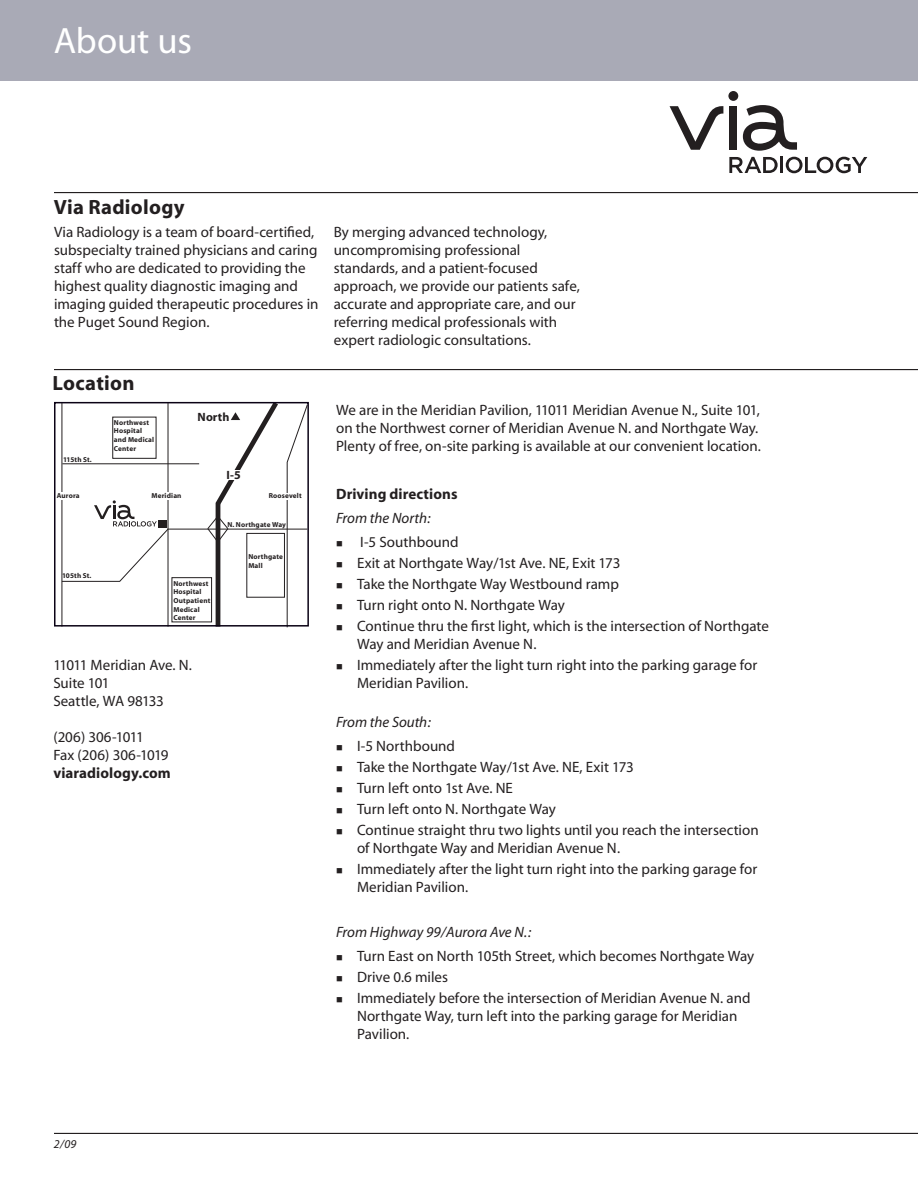
<style>
.page{position:relative;width:918px;height:1188px;background:#fff}
.page>*{position:absolute;margin:0;border:0;box-sizing:border-box;transform-origin:0 0}
.t1{font:36.75px "Myriad";letter-spacing:-.005em;color:#fff}
.t2{font:700 20.7px "Myriad";letter-spacing:.015em;color:#231f20}
.t3{font:15px/18px "Myriad";color:#231f20}
.t4{font:italic 15px "Myriad";letter-spacing:-.005em;color:#231f20}
.t5{font:700 15px "Myriad";letter-spacing:.005em;color:#231f20}
.t6{font:700 12px "Myriad";letter-spacing:.01em;color:#231f20}
.t7{font:italic 12px "Myriad";color:#231f20}
.t8{font:700 7.2px/8.7px "Myriad";letter-spacing:.02em;color:#231f20}
</style>
<div class="page">
<div style="left:0;top:0;width:918px;height:81px;background:#a9aab6"></div>
<svg style="left:743px;top:105px;width:54px;height:46px"></svg>
<svg style="left:729px;top:157px;width:49px;height:16px"></svg>
<hr style="left:780px;top:157px;width:3px;height:16px;background:#231f20">
<svg style="left:786px;top:157px;width:81px;height:16px"></svg>
<div style="left:729px;top:106px;width:8px;height:44px;background:#231f20"></div>
<div style="left:728px;top:91px;width:10px;height:10px;background:#231f20;border-radius:50%"></div>
<svg style="left:670px;top:106px;width:53px;height:44px"></svg>
<hr style="left:54px;top:1133px;width:864px;height:1px;background:#231f20">
<svg style="left:61px;top:401px;width:247px;height:227px"></svg>
<hr style="left:54px;top:192px;width:864px;height:1px;background:#231f20">
<hr style="left:54px;top:369px;width:864px;height:1px;background:#231f20">
<div style="left:54px;top:402px;width:255px;height:225px;border:2px solid #0a0215"></div>
<p class="t1" style="left:54px;top:23px;width:140px">About us</p>
<p class="t2" style="left:54px;top:197px;width:133px">Via Radiology</p>
<p class="t3" style="left:54px;top:224px;width:266px">Via Radiology is a team of board-certified, subspecialty trained physicians and caring staff who are dedicated to providing the highest quality diagnostic imaging and imaging guided therapeutic procedures in the Puget Sound Region.</p>
<p class="t3" style="left:334px;top:224px;width:248px">By merging advanced technology, uncompromising professional standards, and a patient-focused approach, we provide our patients safe, accurate and appropriate care, and our referring medical professionals with expert radiologic consultations.</p>
<p class="t2" style="left:52px;top:373px;width:84px">Location</p>
<p class="t8" style="left:63px;top:455px;width:30px">115th St.</p>
<p class="t8" style="left:57px;top:492px;width:25px">Aurora</p>
<p class="t8" style="left:62px;top:572px;width:31px">105th St.</p>
<p class="t8" style="left:114px;top:418px;width:42px">Northwest<br>Hospital and Medical<br>Center</p>
<p class="t8" style="left:151px;top:492px;width:32px">Meridian</p>
<p class="t6" style="left:198px;top:411px;width:33px">North</p>
<p class="t6" style="left:227px;top:469px;width:16px">I-5</p>
<p class="t8" style="left:269px;top:491px;width:34px">Roosevelt</p>
<p class="t8" style="left:227px;top:521px;width:60px">N. Northgate Way</p>
<p class="t8" style="left:248px;top:553px;width:36px">Northgate</p>
<p class="t8" style="left:248px;top:561px;width:16px">Mall</p>
<p class="t8" style="left:173px;top:579px;width:38px">Northwest<br>Hospital<br>Outpatient</p>
<p class="t8" style="left:173px;top:605px;width:28px">Medical</p>
<p class="t8" style="left:173px;top:614px;width:24px">Center</p>
<p class="t3" style="left:53px;top:657px;width:140px">11011 Meridian Ave. N.</p>
<p class="t3" style="left:53px;top:675px;width:58px">Suite 101</p>
<p class="t3" style="left:53px;top:693px;width:112px">Seattle, WA 98133</p>
<p class="t3" style="left:53px;top:729px;width:92px">(206) 306-1011</p>
<p class="t3" style="left:53px;top:747px;width:117px">Fax (206) 306-1019</p>
<p class="t5" style="left:53px;top:765px;width:119px">viaradiology.com</p>
<p class="t3" style="left:336px;top:402px;width:426px">We are in the Meridian Pavilion, 11011 Meridian Avenue N., Suite 101, on the Northwest corner of Meridian Avenue N. and Northgate Way.<br>Plenty of free, on-site parking is available at our convenient location.</p>
<p class="t5" style="left:336px;top:486px;width:123px">Driving directions</p>
<p class="t4" style="left:336px;top:511px;width:96px">From the North:</p>
<p class="t3" style="left:336px;top:534px;width:124px">■ I-5 Southbound</p>
<p class="t3" style="left:336px;top:555px;width:286px">■ Exit at Northgate Way/1st Ave. NE, Exit 173</p>
<p class="t3" style="left:336px;top:576px;width:284px">■ Take the Northgate Way Westbound ramp</p>
<p class="t3" style="left:336px;top:597px;width:230px">■ Turn right onto N. Northgate Way</p>
<p class="t3" style="left:357px;top:618px;width:413px;text-indent:-21px">■ Continue thru the first light, which is the intersection of Northgate<br>Way and Meridian Avenue N.</p>
<p class="t3" style="left:357px;top:657px;width:402px;text-indent:-21px">■ Immediately after the light turn right into the parking garage for<br>Meridian Pavilion.</p>
<p class="t4" style="left:336px;top:715px;width:96px">From the South:</p>
<p class="t3" style="left:336px;top:738px;width:120px">■ I-5 Northbound</p>
<p class="t3" style="left:336px;top:759px;width:299px">■ Take the Northgate Way/1st Ave. NE, Exit 173</p>
<p class="t3" style="left:336px;top:780px;width:178px">■ Turn left onto 1st Ave. NE</p>
<p class="t3" style="left:336px;top:801px;width:221px">■ Turn left onto N. Northgate Way</p>
<p class="t3" style="left:357px;top:822px;width:403px;text-indent:-21px">■ Continue straight thru two lights until you reach the intersection of Northgate Way and Meridian Avenue N.</p>
<p class="t3" style="left:357px;top:861px;width:402px;text-indent:-21px">■ Immediately after the light turn right into the parking garage for<br>Meridian Pavilion.</p>
<p class="t4" style="left:336px;top:925px;width:197px">From Highway 99/Aurora Ave N.:</p>
<p class="t3" style="left:336px;top:948px;width:420px">■ Turn East on North 105th Street, which becomes Northgate Way</p>
<p class="t3" style="left:336px;top:969px;width:113px">■ Drive 0.6 miles</p>
<p class="t3" style="left:357px;top:990px;width:395px;text-indent:-21px">■ Immediately before the intersection of Meridian Avenue N. and<br>Northgate Way, turn left into the parking garage for Meridian<br>Pavilion.</p>
<p class="t7" style="left:54px;top:1138px;width:24px">2/09</p>
</div>
